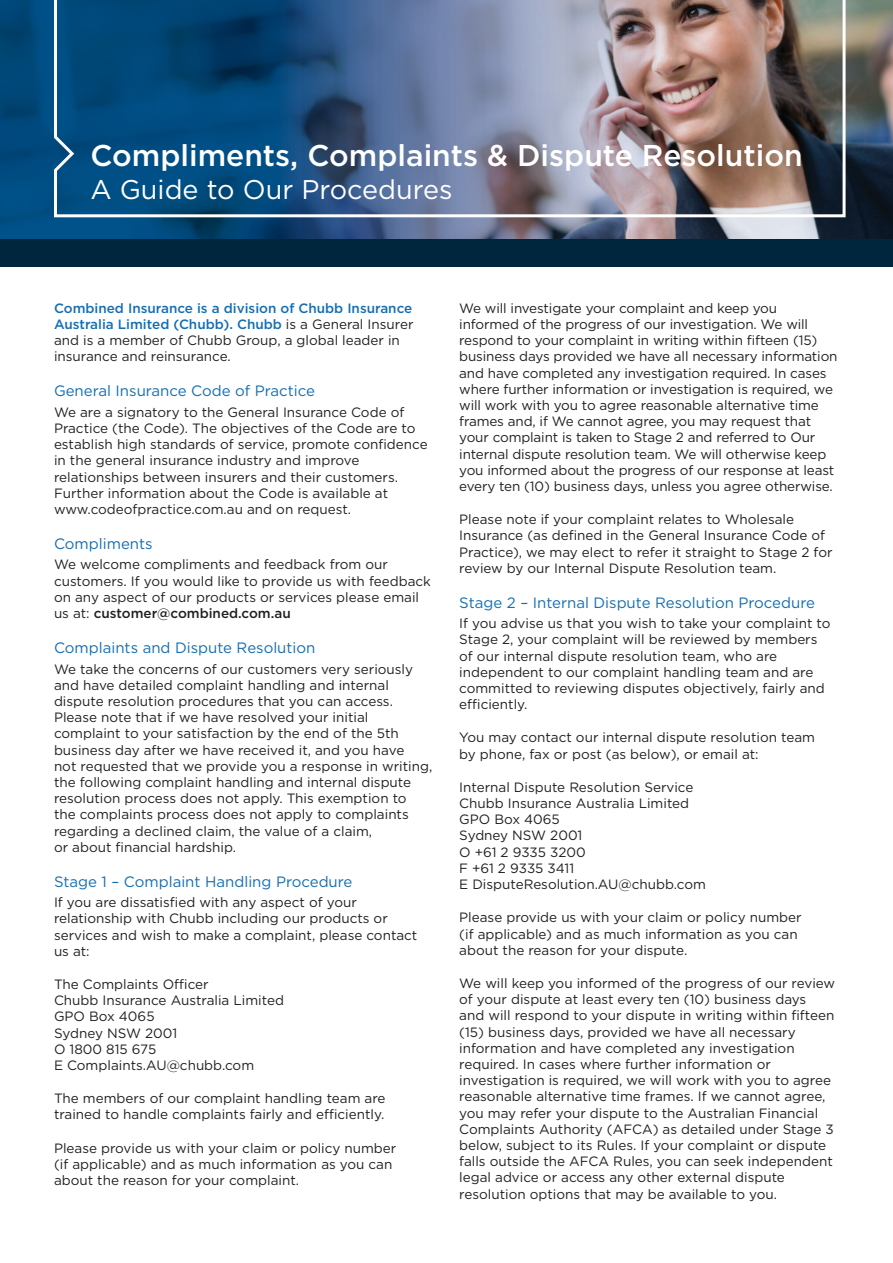
<style>
.page{position:relative;width:893px;height:1263px;background:#fff}
.page>*{position:absolute;margin:0;border:0;box-sizing:border-box;transform-origin:0 0}
.t1{font:500 30px "Gotham";color:#fff}
.t2{font:27px "Gotham";color:#fff}
.t3{font:15px "Gotham";color:#146eb2}
.t4{font:13.5px/16.2px "Gotham";color:#231f20}
.s1{font-weight:500;color:#146eb2}
.s2{font-weight:500}
</style>
<div class="page">
<svg style="left:0;top:0;width:893px;height:239px;background:#305675"></svg>
<img style="left:53px;top:0;width:794px;height:219px">
<div style="left:0;top:239px;width:893px;height:27px;background:#00263e"></div>
<p class="t1" style="left:90px;top:136px;width:714px">Compliments, Complaints &amp; Dispute Resolution</p>
<p class="t2" style="left:90px;top:172px;width:364px">A Guide to Our Procedures</p>
<p class="t4" style="left:54px;top:300px;width:361px"><span class="s1">Combined Insurance is a division of Chubb Insurance Australia Limited (Chubb). Chubb</span> is a General Insurer and is a member of Chubb Group, a global leader in insurance and reinsurance.</p>
<p class="t3" style="left:54px;top:381px;width:263px">General Insurance Code of Practice</p>
<p class="t4" style="left:54px;top:404px;width:375px">We are a signatory to the General Insurance Code of Practice (the Code). The objectives of the Code are to establish high standards of service, promote confidence in the general insurance industry and improve relationships between insurers and their customers.<br>Further information about the Code is available at www.codeofpractice.com.au and on request.</p>
<p class="t3" style="left:54px;top:534px;width:100px">Compliments</p>
<p class="t4" style="left:54px;top:556px;width:378px">We welcome compliments and feedback from our customers. If you would like to provide us with feedback on any aspect of our products or services please email us at: <span class="s2">customer@combined.com.au</span></p>
<p class="t3" style="left:54px;top:638px;width:263px">Complaints and Dispute Resolution</p>
<p class="t4" style="left:54px;top:660px;width:380px">We take the concerns of our customers very seriously and have detailed complaint handling and internal dispute resolution procedures that you can access.<br>Please note that if we have resolved your initial complaint to your satisfaction by the end of the 5th business day after we have received it, and you have<br>not requested that we provide you a response in writing, the following complaint handling and internal dispute resolution process does not apply. This exemption to<br>the complaints process does not apply to complaints regarding a declined claim, the value of a claim,<br>or about financial hardship.</p>
<p class="t3" style="left:54px;top:872px;width:300px">Stage 1 – Complaint Handling Procedure</p>
<p class="t4" style="left:54px;top:894px;width:365px">If you are dissatisfied with any aspect of your relationship with Chubb including our products or services and wish to make a complaint, please contact us at:</p>
<p class="t4" style="left:54px;top:976px;width:156px">The Complaints Officer</p>
<p class="t4" style="left:54px;top:992px;width:231px">Chubb Insurance Australia Limited</p>
<p class="t4" style="left:54px;top:1008px;width:102px">GPO Box 4065</p>
<p class="t4" style="left:54px;top:1024px;width:125px">Sydney NSW 2001</p>
<p class="t4" style="left:54px;top:1041px;width:104px">O 1800 815 675</p>
<p class="t4" style="left:54px;top:1057px;width:202px">E Complaints.AU@chubb.com</p>
<p class="t4" style="left:54px;top:1090px;width:333px">The members of our complaint handling team are trained to handle complaints fairly and efficiently.</p>
<p class="t4" style="left:54px;top:1139px;width:344px">Please provide us with your claim or policy number (if applicable) and as much information as you can about the reason for your complaint.</p>
<p class="t4" style="left:459px;top:300px;width:380px">We will investigate your complaint and keep you informed of the progress of our investigation. We will respond to your complaint in writing within fifteen (15) business days provided we have all necessary information and have completed any investigation required. In cases where further information or investigation is required, we will work with you to agree reasonable alternative time frames and, if We cannot agree, you may request that your complaint is taken to Stage 2 and referred to Our internal dispute resolution team. We will otherwise keep you informed about the progress of our response at least every ten (10) business days, unless you agree otherwise.</p>
<p class="t4" style="left:459px;top:511px;width:375px">Please note if your complaint relates to Wholesale Insurance (as defined in the General Insurance Code of Practice), we may elect to refer it straight to Stage 2 for review by our Internal Dispute Resolution team.</p>
<p class="t3" style="left:459px;top:593px;width:357px">Stage 2 – Internal Dispute Resolution Procedure</p>
<p class="t4" style="left:459px;top:615px;width:373px">If you advise us that you wish to take your complaint to Stage 2, your complaint will be reviewed by members of our internal dispute resolution team, who are independent to our complaint handling team and are committed to reviewing disputes objectively, fairly and efficiently.</p>
<p class="t4" style="left:459px;top:729px;width:357px">You may contact our internal dispute resolution team by phone, fax or post (as below), or email at:</p>
<p class="t4" style="left:459px;top:779px;width:236px">Internal Dispute Resolution Service</p>
<p class="t4" style="left:459px;top:795px;width:231px">Chubb Insurance Australia Limited</p>
<p class="t4" style="left:459px;top:811px;width:102px">GPO Box 4065</p>
<p class="t4" style="left:459px;top:827px;width:125px">Sydney NSW 2001</p>
<p class="t4" style="left:459px;top:843px;width:128px">O +61 2 9335 3200</p>
<p class="t4" style="left:459px;top:860px;width:116px">F +61 2 9335 3411</p>
<p class="t4" style="left:459px;top:876px;width:248px">E DisputeResolution.AU@chubb.com</p>
<p class="t4" style="left:459px;top:909px;width:344px">Please provide us with your claim or policy number (if applicable) and as much information as you can about the reason for your dispute.</p>
<p class="t4" style="left:459px;top:975px;width:377px">We will keep you informed of the progress of our review of your dispute at least every ten (10) business days<br>and will respond to your dispute in writing within fifteen (15) business days, provided we have all necessary information and have completed any investigation required. In cases where further information or investigation is required, we will work with you to agree reasonable alternative time frames. If we cannot agree, you may refer your dispute to the Australian Financial Complaints Authority (AFCA) as detailed under Stage 3 below, subject to its Rules. If your complaint or dispute falls outside the AFCA Rules, you can seek independent legal advice or access any other external dispute resolution options that may be available to you.</p>
</div>
